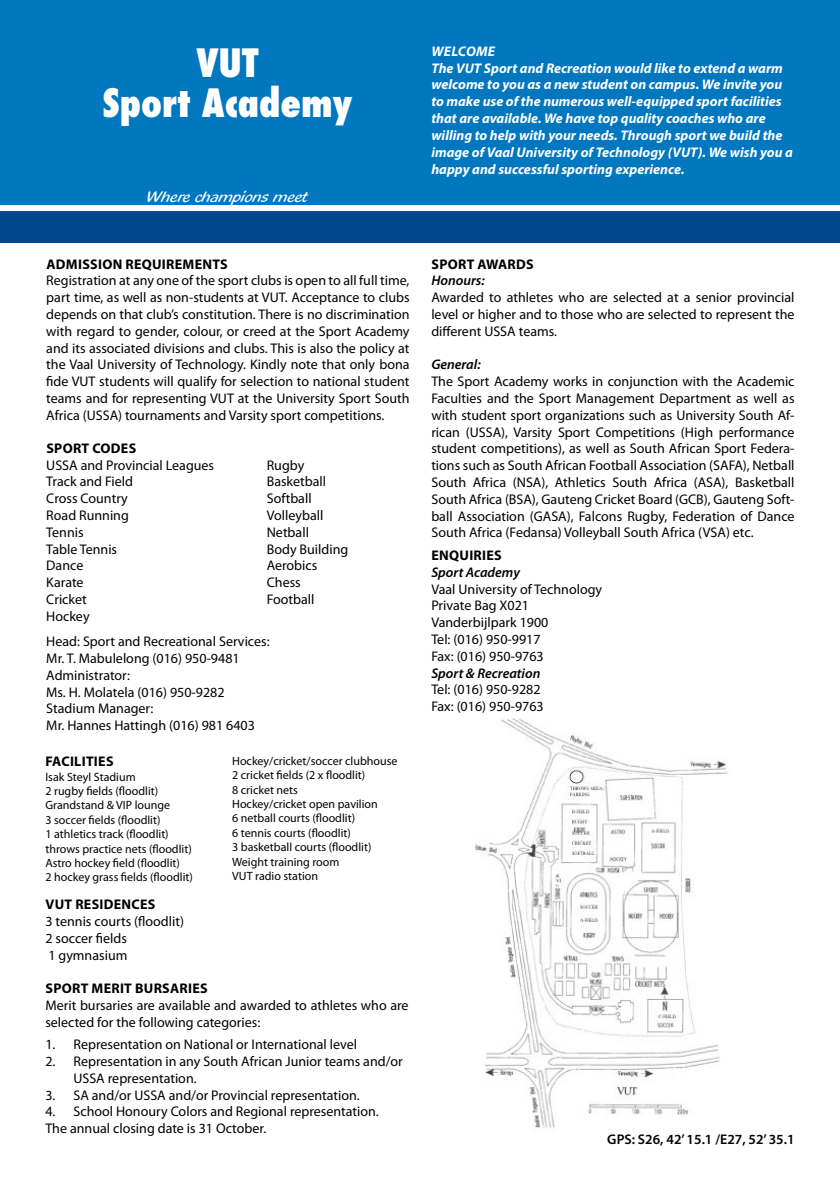
<style>
.page{position:relative;width:840px;height:1191px;background:#fff}
.page>*{position:absolute;margin:0;border:0;box-sizing:border-box;transform-origin:0 0}
.t1{font:800 condensed 38px/40px "Futura";color:#fff;text-align:center}
.t2{font:16px "Blacklight D";color:#fff}
.t3{font:14px/16.8px "Myriad Pro";color:#000}
.t4{font:italic 700 14px/16.8px "Myriad Pro";color:#fff}
.t5{font:700 14px "Myriad Pro";letter-spacing:.02em;color:#000}
.t6{font:italic 600 14px "Myriad Pro";color:#000}
.t7{font:600 14px "Myriad Pro";color:#000}
.t8{font:12px/14.4px "Myriad Pro";color:#000}
</style>
<div class="page">
<div style="left:0;top:0;width:839px;height:205px;background:#0077be"></div>
<div style="left:0;top:211px;width:839px;height:31px;background:#00478c"></div>
<img style="left:475px;top:718px;width:253px;height:410px">
<h1 class="t1" style="left:102px;top:43px;width:251px">VUT<br>Sport Academy</h1>
<p class="t4" style="left:431px;top:42px;width:363px">WELCOME<br>The VUT Sport and Recreation would like to extend a warm welcome to you as a new student on campus. We invite you to make use of the numerous well-equipped sport facilities that are available. We have top quality coaches who are willing to help with your needs. Through sport we build the image of Vaal University of Technology (VUT). We wish you a happy and successful sporting experience.</p>
<p class="t2" style="left:147px;top:186px;width:162px">Where champions meet</p>
<p class="t5" style="left:46px;top:255px;width:183px">ADMISSION REQUIREMENTS</p>
<p class="t3" style="left:46px;top:272px;width:364px;text-align:justify">Registration at any one of the sport clubs is open to all full time, part time, as well as non-students at VUT. Acceptance to clubs depends on that club’s constitution. There is no discrimination with regard to gender, colour, or creed at the Sport Academy and its associated divisions and clubs. This is also the policy at the Vaal University of Technology. Kindly note that only bona fide VUT students will qualify for selection to national student teams and for representing VUT at the University Sport South Africa (USSA) tournaments and Varsity sport competitions.</p>
<p class="t5" style="left:46px;top:439px;width:91px">SPORT CODES</p>
<p class="t3" style="left:46px;top:456px;width:169px">USSA and Provincial Leagues<br>Track and Field<br>Cross Country<br>Road Running<br>Tennis<br>Table Tennis<br>Dance<br>Karate<br>Cricket<br>Hockey</p>
<p class="t3" style="left:266px;top:456px;width:83px">Rugby<br>Basketball<br>Softball<br>Volleyball<br>Netball<br>Body Building<br>Aerobics<br>Chess<br>Football</p>
<p class="t3" style="left:46px;top:633px;width:225px">Head: Sport and Recreational Services:<br>Mr. T. Mabulelong (016) 950-9481<br>Administrator:<br>Ms. H. Molatela (016) 950-9282<br>Stadium Manager:<br>Mr. Hannes Hattingh (016) 981 6403</p>
<p class="t5" style="left:45px;top:752px;width:69px">FACILITIES</p>
<p class="t8" style="left:45px;top:769px;width:149px">Isak Steyl Stadium<br>2 rugby fields (floodlit)<br>Grandstand &amp; VIP lounge<br>3 soccer fields (floodlit)<br>1 athletics track (floodlit) throws practice nets (floodlit)<br>Astro hockey field (floodlit)<br>2 hockey grass fields (floodlit)</p>
<p class="t8" style="left:232px;top:753px;width:167px">Hockey/cricket/soccer clubhouse<br>2 cricket fields (2 x floodlit)<br>8 cricket nets<br>Hockey/cricket open pavilion<br>6 netball courts (floodlit)<br>6 tennis courts (floodlit)<br>3 basketball courts (floodlit)<br>Weight training room<br>VUT radio station</p>
<p class="t5" style="left:45px;top:895px;width:111px">VUT RESIDENCES</p>
<p class="t3" style="left:45px;top:912px;width:140px">3 tennis courts (floodlit)<br>2 soccer fields<br>1 gymnasium</p>
<p class="t5" style="left:45px;top:979px;width:164px">SPORT MERIT BURSARIES</p>
<p class="t3" style="left:45px;top:996px;width:364px">Merit bursaries are available and awarded to athletes who are selected for the following categories:</p>
<p class="t3" style="left:45px;top:1036px;width:313px">1. Representation on National or International level</p>
<p class="t3" style="left:73px;top:1052px;width:330px;text-indent:-28px">2. Representation in any South African Junior teams and/or<br>USSA representation.</p>
<p class="t3" style="left:45px;top:1086px;width:316px">3. SA and/or USSA and/or Provincial representation.</p>
<p class="t3" style="left:45px;top:1103px;width:335px">4. School Honoury Colors and Regional representation.<br>The annual closing date is 31 October.</p>
<p class="t5" style="left:431px;top:255px;width:104px">SPORT AWARDS</p>
<p class="t6" style="left:431px;top:272px;width:55px">Honours:</p>
<p class="t3" style="left:431px;top:289px;width:364px;text-align:justify">Awarded to athletes who are selected at a senior provincial level or higher and to those who are selected to represent the different USSA teams.</p>
<p class="t6" style="left:431px;top:356px;width:51px">General:</p>
<p class="t3" style="left:431px;top:373px;width:364px;text-align:justify">The Sport Academy works in conjunction with the Academic Faculties and the Sport Management Department as well as with student sport organizations such as University South Af&shy;rican (USSA), Varsity Sport Competitions (High performance student competitions), as well as South African Sport Federa&shy;tions such as South African Football Association (SAFA), Netball South Africa (NSA), Athletics South Africa (ASA), Basketball South Africa (BSA), Gauteng Cricket Board (GCB), Gauteng Soft&shy;ball Association (GASA), Falcons Rugby, Federation of Dance South Africa (Fedansa) Volleyball South Africa (VSA) etc.</p>
<p class="t5" style="left:431px;top:546px;width:72px">ENQUIRIES</p>
<p class="t6" style="left:431px;top:563px;width:90px">Sport Academy</p>
<p class="t3" style="left:431px;top:580px;width:172px">Vaal University of Technology<br>Private Bag X021<br>Vanderbijlpark 1900<br>Tel: (016) 950-9917<br>Fax: (016) 950-9763</p>
<p class="t6" style="left:431px;top:664px;width:110px">Sport &amp; Recreation</p>
<p class="t3" style="left:431px;top:681px;width:114px">Tel: (016) 950-9282<br>Fax: (016) 950-9763</p>
<p class="t7" style="left:607px;top:1130px;width:189px">GPS: S26, 42’ 15.1 /E27, 52’ 35.1</p>
</div>
